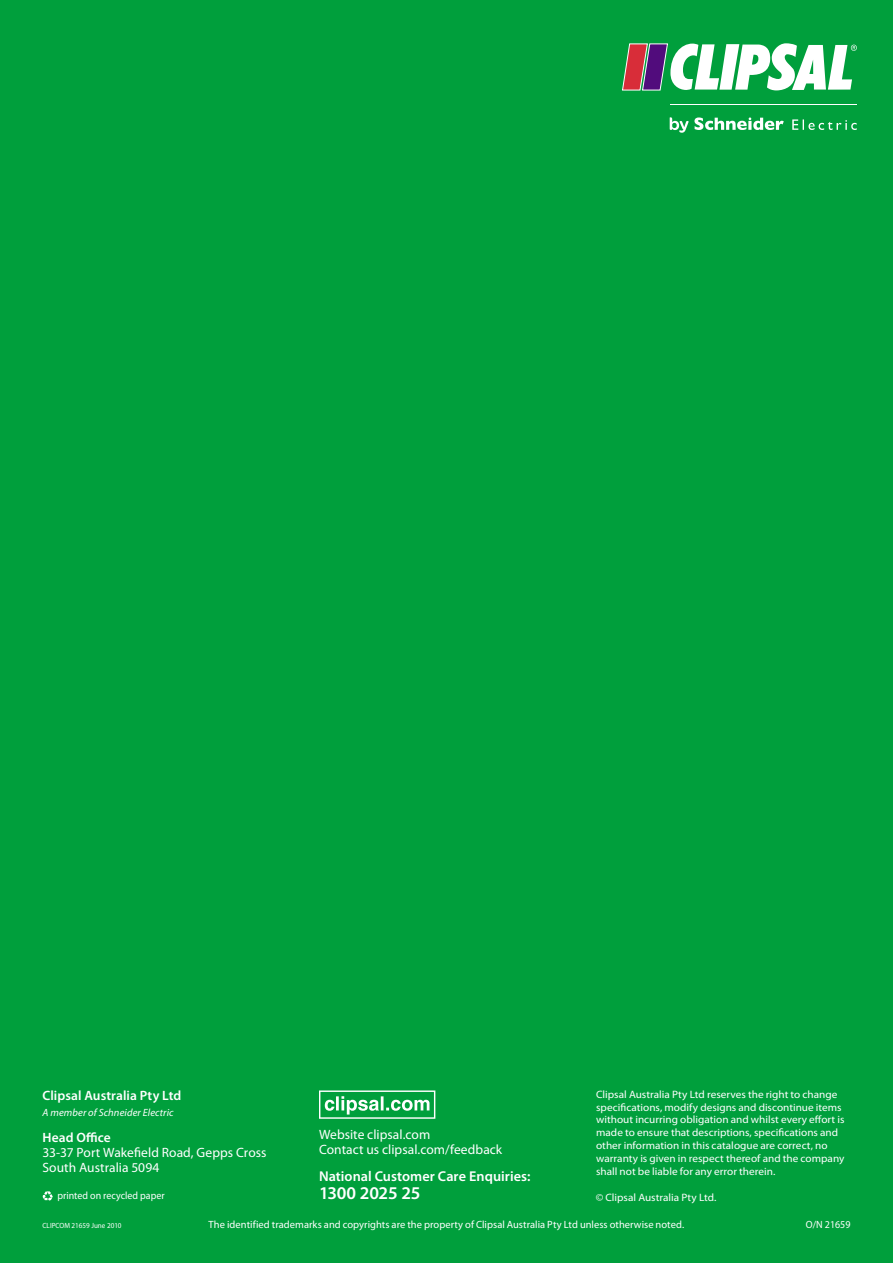
<style>
.page{position:relative;width:893px;height:1263px;background:#009f3c}
.page>*{position:absolute;margin:0;border:0;box-sizing:border-box;transform-origin:0 0}
.t1{font:600 18px "Myriad Pro";letter-spacing:-.015em;color:#fff}
.t2{font:600 14.25px "Myriad Pro";letter-spacing:.005em;color:#fff}
.t3{font:13.5px/15px "Myriad Pro";color:#fff}
.t4{font:600 13.5px "Myriad Pro";letter-spacing:.005em;color:#fff}
.t5{font:10.65px/12.9px "Myriad Pro";color:#fff;scale:1.05 1}
.t6{font:10.5px "Myriad Pro";color:#fff}
.t7{font:10.5px "Myriad Pro";color:#fff;scale:.95 1}
.t8{font:italic 10.5px "Myriad Pro";letter-spacing:.01em;color:#fff}
.t9{font:7.5px "Myriad Pro";color:#fff;scale:.95 1}
</style>
<div class="page">
<hr style="left:670px;top:104px;width:187px;height:1px;background:#fff">
<svg style="left:622px;top:43px;width:235px;height:48px"></svg>
<svg style="left:670px;top:117px;width:187px;height:16px"></svg>
<svg style="left:42px;top:1191px;width:11px;height:10px"></svg>
<svg style="left:319px;top:1090px;width:116px;height:29px"></svg>
<p class="t4" style="left:43px;top:1086px;width:140px">Clipsal Australia Pty Ltd</p>
<p class="t8" style="left:43px;top:1105px;width:133px">A member of Schneider Electric</p>
<p class="t4" style="left:43px;top:1129px;width:70px">Head Office</p>
<p class="t3" style="left:43px;top:1145px;width:225px">33-37 Port Wakefield Road, Gepps Cross<br>South Australia 5094</p>
<p class="t7" style="left:57px;top:1188px;width:114px">printed on recycled paper</p>
<p class="t3" style="left:319px;top:1126px;width:185px">Website clipsal.com<br>Contact us clipsal.com/feedback</p>
<h2 class="t2" style="left:319px;top:1167px;width:213px">National Customer Care Enquiries:</h2>
<h1 class="t1" style="left:319px;top:1182px;width:103px">1300 2025 25</h1>
<p class="t5" style="left:596px;top:1087px;width:238px">Clipsal Australia Pty Ltd reserves the right to change specifications, modify designs and discontinue items without incurring obligation and whilst every effort is made to ensure that descriptions, specifications and other information in this catalogue are correct, no warranty is given in respect thereof and the company shall not be liable for any error therein.</p>
<p class="t5" style="left:596px;top:1191px;width:117px">© Clipsal Australia Pty Ltd.</p>
<p class="t9" style="left:43px;top:1221px;width:85px">CLIPCOM 21659 June 2010</p>
<p class="t6" style="left:209px;top:1218px;width:477px">The identified trademarks and copyrights are the property of Clipsal Australia Pty Ltd unless otherwise noted.</p>
<p class="t7" style="left:806px;top:1218px;width:48px">O/N 21659</p>
</div>
